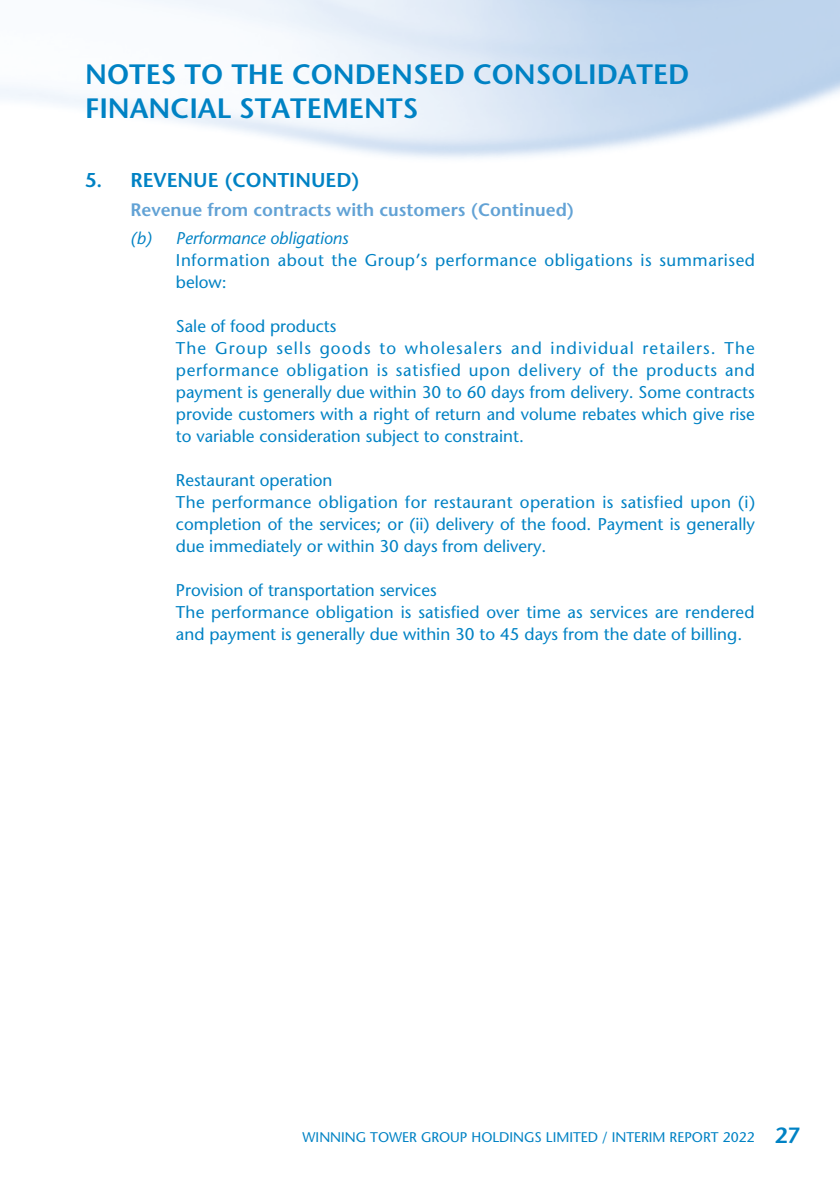
<style>
.page{position:relative;width:840px;height:1191px;background:#fff}
.page>*{position:absolute;margin:0;border:0;box-sizing:border-box;transform-origin:0 0}
.t1{font:600 28px/34px "Stone Sans Std";color:#0082c4}
.t2{font:600 20px "Stone Sans Std";color:#0082c4}
.t3{font:600 18px "Stone Sans Std";color:#62a2d5}
.t4{font:500 17px/22px "Stone Sans Std";color:#0082c4}
.t5{font:500 17px/22px "Stone Sans Std";letter-spacing:.035em;color:#0082c4}
.t6{font:italic 500 17px "Stone Sans Std";color:#0082c4}
.t7{font:500 14px "Stone Sans Std";color:#0082c4}
.s1{font-weight:600;font-size:22px}
</style>
<div class="page">
<h1 class="t1" style="left:85px;top:57px;width:605px">NOTES TO THE CONDENSED CONSOLIDATED<br>FINANCIAL STATEMENTS</h1>
<p class="t2" style="left:85px;top:168px;width:276px">5. REVENUE (CONTINUED)</p>
<p class="t3" style="left:130px;top:199px;width:445px">Revenue from contracts with customers (Continued)</p>
<p class="t6" style="left:130px;top:228px;width:219px">(b) Performance obligations</p>
<p class="t5" style="left:176px;top:249px;width:580px">Information about the Group’s performance obligations is summarised below:</p>
<p class="t4" style="left:176px;top:315px;width:580px">Sale of food products<br>The Group sells goods to wholesalers and individual retailers. The performance obligation is satisfied upon delivery of the products and payment is generally due within 30 to 60 days from delivery. Some contracts provide customers with a right of return and volume rebates which give rise to variable consideration subject to constraint.</p>
<p class="t4" style="left:176px;top:469px;width:580px">Restaurant operation<br>The performance obligation for restaurant operation is satisfied upon (i) completion of the services; or (ii) delivery of the food. Payment is generally due immediately or within 30 days from delivery.</p>
<p class="t4" style="left:176px;top:579px;width:579px">Provision of transportation services<br>The performance obligation is satisfied over time as services are rendered and payment is generally due within 30 to 45 days from the date of billing.</p>
<p class="t7" style="left:302px;top:1128px;width:498px">WINNING TOWER GROUP HOLDINGS LIMITED / INTERIM REPORT 2022 <span class="s1">27</span></p>
</div>
